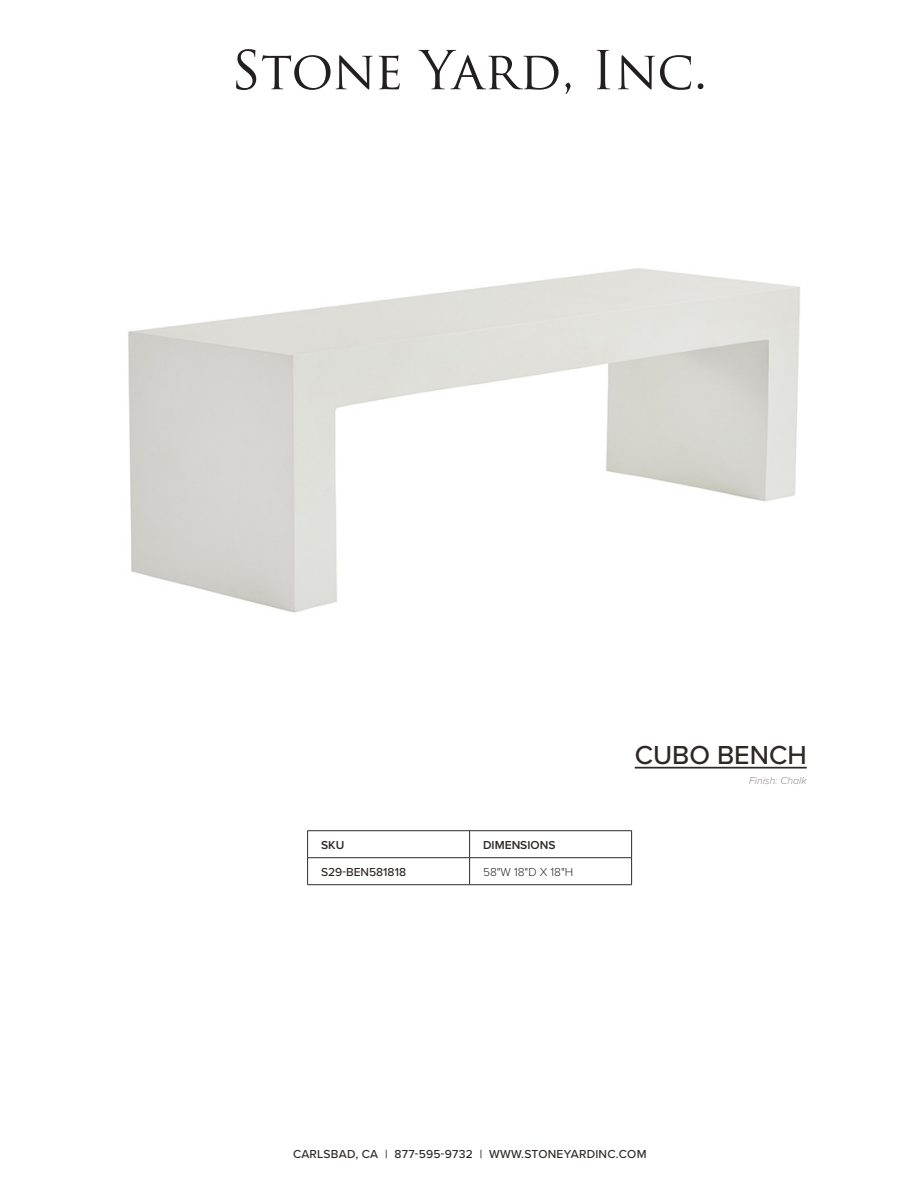
<style>
.page{position:relative;width:918px;height:1188px;background:#fff}
.page>*{position:absolute;margin:0;border:0;box-sizing:border-box;transform-origin:0 0}
.t1{font:500 27px "Proxima Nova";color:#2e2926}
.t2{font:500 12px "Proxima Nova";letter-spacing:.02em;color:#2e2926}
.t3{font:600 12px "Proxima Nova";color:#2e2926}
.t4{font:500 12px "Proxima Nova";color:#2e2926}
.t5{font:300 12px "Proxima Nova";color:#2e2926}
.t6{font:italic 300 10.5px "Proxima Nova";color:#908c8a}
</style>
<div class="page">
<svg style="left:236px;top:49px;width:20px;height:41px"></svg>
<svg style="left:262px;top:55px;width:111px;height:35px"></svg>
<svg style="left:379px;top:55px;width:21px;height:34px"></svg>
<svg style="left:419px;top:50px;width:140px;height:40px"></svg>
<svg style="left:565px;top:83px;width:6px;height:11px"></svg>
<svg style="left:597px;top:50px;width:13px;height:39px"></svg>
<svg style="left:618px;top:55px;width:73px;height:35px"></svg>
<svg style="left:698px;top:83px;width:5px;height:6px"></svg>
<img style="left:128px;top:268px;width:672px;height:345px">
<hr style="left:635px;top:767px;width:172px;height:2px;background:#2e2926">
<hr style="left:307px;top:830px;width:163px;height:1px;background:#2e2926">
<hr style="left:470px;top:830px;width:162px;height:1px;background:#2e2926">
<hr style="left:307px;top:857px;width:163px;height:1px;background:#2e2926">
<hr style="left:470px;top:857px;width:162px;height:1px;background:#2e2926">
<svg style="left:307px;top:831px;width:1px;height:53px"></svg>
<svg style="left:469px;top:831px;width:1px;height:53px"></svg>
<svg style="left:631px;top:831px;width:1px;height:53px"></svg>
<hr style="left:307px;top:884px;width:163px;height:1px;background:#2e2926">
<hr style="left:470px;top:884px;width:162px;height:1px;background:#2e2926">
<h1 class="t1" style="left:635px;top:734px;width:174px">CUBO BENCH</h1>
<p class="t3" style="left:321px;top:836px;width:25px">SKU</p>
<p class="t3" style="left:483px;top:836px;width:74px">DIMENSIONS</p>
<p class="t4" style="left:321px;top:863px;width:86px">S29-BEN581818</p>
<p class="t5" style="left:483px;top:863px;width:92px">58"W 18"D X 18"H</p>
<p class="t6" style="left:749px;top:773px;width:59px">Finish: Chalk</p>
<p class="t2" style="left:293px;top:1145px;width:355px">CARLSBAD, CA | 877-595-9732 | WWW.STONEYARDINC.COM</p>
</div>
